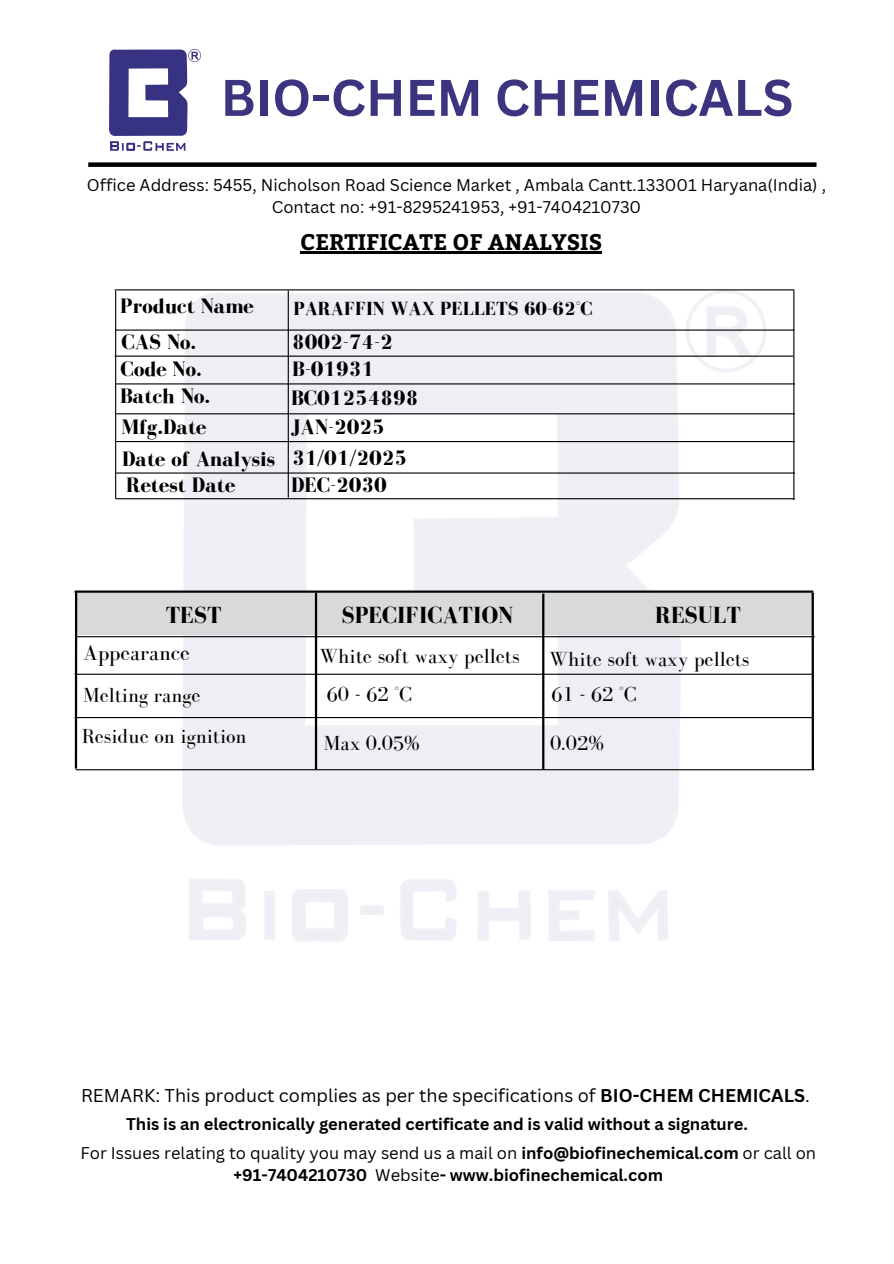
<style>
.page{position:relative;width:894px;height:1264px;background:#fff}
.page>*{position:absolute;margin:0;border:0;box-sizing:border-box;transform-origin:0 0}
.t1{font:700 50.25px "Canva Sans";color:#3b3580}
.t2{font:700 24px "Bodoni FLF";color:#000}
.t3{font:700 22.5px "Bitter";color:#000}
.t4{font:22.5px "Bodoni FLF";color:#000}
.t5{font:700 21.45px "Bodoni FLF";color:#000}
.t6{font:21px "Bodoni FLF";color:#000}
.t7{font:700 19.5px "Bodoni FLF";color:#000}
.t8{font:18px "Canva Sans";color:#000}
.t9{font:700 16.5px/22.2px "Canva Sans";color:#000;text-align:center}
.t10{font:16.5px/22.2px "Canva Sans";color:#000;text-align:center}
.s1{font-weight:700}
.s2{font-weight:400}
</style>
<div class="page">
<img style="left:183px;top:290px;width:582px;height:651px">
<div style="left:88px;top:162px;width:728px;height:5px;background:#000"></div>
<img style="left:109px;top:49px;width:91px;height:101px">
<hr style="left:300px;top:252px;width:302px;height:2px;background:#000">
<hr style="left:115px;top:355px;width:678px;height:2px;background:#000">
<hr style="left:116px;top:383px;width:678px;height:1px;background:#000">
<hr style="left:116px;top:413px;width:678px;height:1px;background:#000">
<hr style="left:116px;top:441px;width:678px;height:1px;background:#000">
<hr style="left:116px;top:472px;width:678px;height:1px;background:#000">
<hr style="left:116px;top:498px;width:678px;height:1px;background:#000">
<hr style="left:115px;top:291px;width:1px;height:207px;background:#000">
<hr style="left:287px;top:290px;width:2px;height:207px;background:#000">
<hr style="left:793px;top:289px;width:1px;height:211px;background:#000">
<hr style="left:115px;top:289px;width:678px;height:1px;background:#000">
<hr style="left:116px;top:329px;width:678px;height:1px;background:#000">
<hr style="left:76px;top:636px;width:738px;height:1px;background:#000">
<hr style="left:75px;top:590px;width:738px;height:2px;background:#000">
<div style="left:77px;top:593px;width:736px;height:42px;background:#d9d9d9"></div>
<hr style="left:75px;top:673px;width:738px;height:1px;background:#000">
<hr style="left:811px;top:592px;width:2px;height:177px;background:#000">
<hr style="left:542px;top:593px;width:2px;height:176px;background:#000">
<hr style="left:315px;top:592px;width:2px;height:177px;background:#000">
<hr style="left:75px;top:591px;width:2px;height:177px;background:#000">
<hr style="left:76px;top:769px;width:738px;height:1px;background:#000">
<hr style="left:75px;top:717px;width:738px;height:1px;background:#000">
<p class="t1" style="left:220px;top:62px;width:574px">BIO-CHEM CHEMICALS</p>
<h1 class="t10" style="left:87px;top:173px;width:740px">Office Address: 5455, Nicholson Road Science Market , Ambala Cantt.133001 Haryana(India) ,<br>Contact no: +91-8295241953, +91-7404210730</h1>
<p class="t5" style="left:120px;top:294px;width:135px">Product Name</p>
<p class="t3" style="left:300px;top:225px;width:303px">CERTIFICATE OF ANALYSIS</p>
<h5 class="t7" style="left:293px;top:297px;width:301px">PARAFFIN WAX PELLETS 60-62°C</h5>
<h5 class="t5" style="left:121px;top:330px;width:76px">CAS No.</h5>
<h4 class="t5" style="left:292px;top:330px;width:102px">8002-74-2</h4>
<p class="t5" style="left:121px;top:357px;width:83px">Code No.</p>
<p class="t5" style="left:120px;top:384px;width:91px">Batch No.</p>
<h4 class="t5" style="left:121px;top:415px;width:87px">Mfg.Date</h4>
<h5 class="t5" style="left:122px;top:447px;width:154px">Date of Analysis</h5>
<h4 class="t5" style="left:126px;top:473px;width:111px">Retest Date</h4>
<h4 class="t5" style="left:292px;top:357px;width:84px">B-01931</h4>
<h4 class="t5" style="left:291px;top:386px;width:129px">BC01254898</h4>
<p class="t5" style="left:291px;top:415px;width:95px">JAN-2025</p>
<h5 class="t5" style="left:292px;top:446px;width:116px">31/01/2025</h5>
<h4 class="t5" style="left:291px;top:473px;width:97px">DEC-2030</h4>
<p class="t2" style="left:166px;top:601px;width:57px">TEST</p>
<h4 class="t2" style="left:341px;top:601px;width:173px">SPECIFICATION</h4>
<p class="t2" style="left:654px;top:601px;width:87px">RESULT</p>
<h5 class="t4" style="left:83px;top:640px;width:108px">Appearance</h5>
<p class="t6" style="left:319px;top:644px;width:201px">White soft waxy pellets</p>
<h5 class="t6" style="left:549px;top:647px;width:201px">White soft waxy pellets</h5>
<p class="t6" style="left:83px;top:684px;width:119px">Melting range</p>
<h5 class="t6" style="left:326px;top:682px;width:87px">60 - 62 °C</h5>
<p class="t6" style="left:551px;top:682px;width:87px">61 - 62 °C</p>
<h5 class="t6" style="left:82px;top:725px;width:166px">Residue on ignition</h5>
<p class="t6" style="left:323px;top:731px;width:98px">Max 0.05%</p>
<h5 class="t6" style="left:550px;top:731px;width:55px">0.02%</h5>
<p class="t8" style="left:81px;top:1082px;width:730px">REMARK: This product complies as per the specifications of <span class="s1">BIO-CHEM CHEMICALS</span>.</p>
<p class="t9" style="left:126px;top:1112px;width:623px">This is an electronically generated certificate and is valid without a signature.</p>
<h2 class="t9" style="left:80px;top:1141px;width:737px"><span class="s2">For Issues relating to quality you may send us a mail on</span> info@biofinechemical.com <span class="s2">or call on </span>+91-7404210730 <span class="s2">Website</span>- www.biofinechemical.com</h2>
</div>
